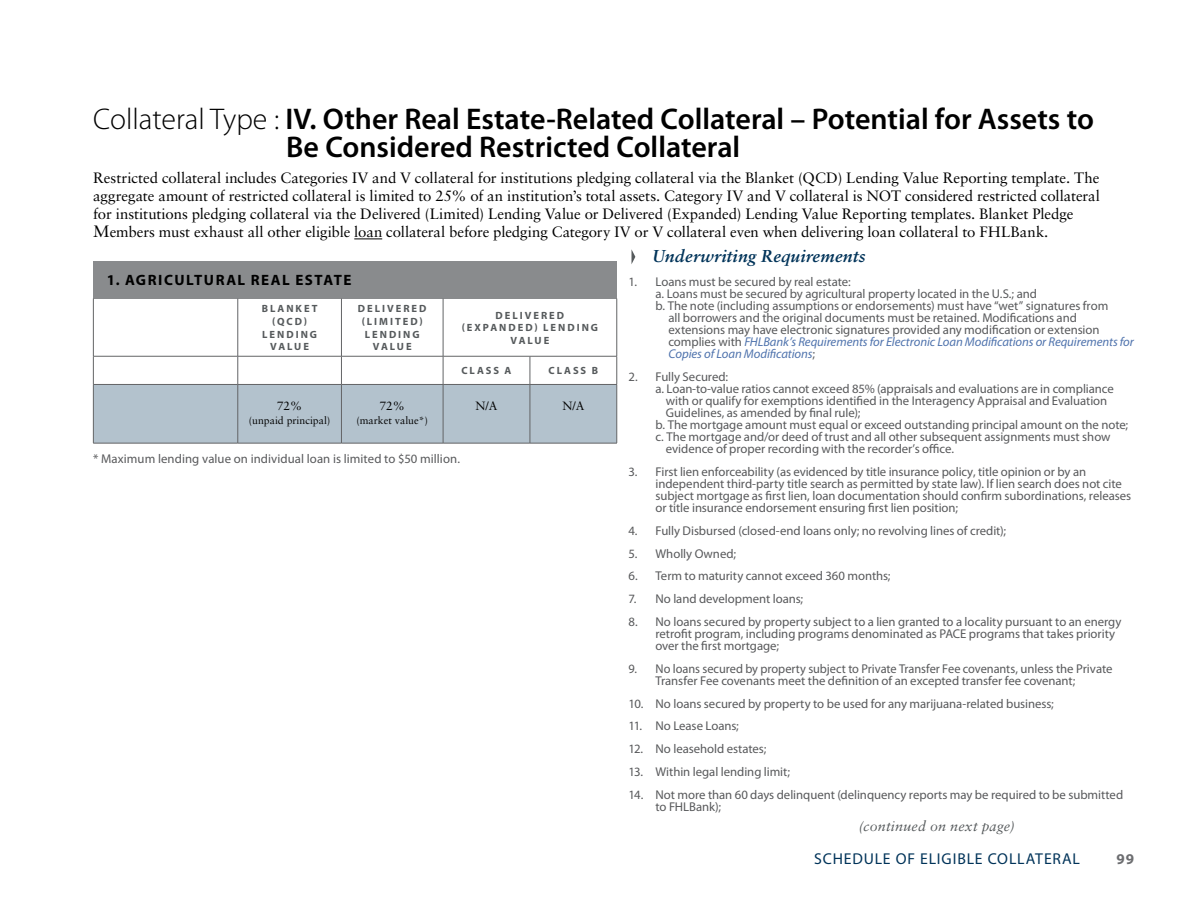
<style>
.page{position:relative;width:1188px;height:918px;background:#fff}
.page>*{position:absolute;margin:0;border:0;box-sizing:border-box;transform-origin:0 0}
.t1{font:600 30px/28.5px "Myriad Pro";color:#000}
.t2{font:italic 700 17.25px "Sabon LT Pro";letter-spacing:.01em;color:#003359}
.t3{font:15.75px "Myriad Pro";letter-spacing:.05em;color:#003359}
.t4{font:15px/18.3px "Sabon LT Pro";letter-spacing:-.005em;color:#000}
.t5{font:700 15px "Myriad Pro";letter-spacing:.095em;color:#000}
.t6{font:700 15px "Myriad Pro";color:#6d6e71}
.t7{font:italic 14.25px "Sabon LT Pro";letter-spacing:.015em;color:#565a5c}
.t8{font:12.75px/12px "Myriad Pro";letter-spacing:-.005em;color:#58595b}
.t9{font:italic 12.75px "Myriad Pro";letter-spacing:-.005em;color:#4f73ad}
.t10{font:12px "Sabon LT Pro";color:#000}
.t11{font:700 10.5px/12.6px "Myriad Pro";letter-spacing:.19em;color:#565a5c;text-align:center}
.t12{font:10.5px "Sabon LT Pro";color:#000}
.s1{font-weight:300}
.s2{font-size:16.5px}
.s3{font-style:normal;color:#58595b}
</style>
<div class="page">
<svg style="left:354px;top:239px;width:28px;height:1px"></svg>
<svg style="left:632px;top:250px;width:3px;height:13px"></svg>
<div style="left:93px;top:261px;width:524px;height:38px;background:#898b8d"></div>
<hr style="left:93px;top:299px;width:1px;height:57px;background:#636466">
<hr style="left:238px;top:299px;width:1px;height:57px;background:#636466">
<hr style="left:341px;top:299px;width:1px;height:57px;background:#636466">
<hr style="left:443px;top:299px;width:1px;height:57px;background:#636466">
<hr style="left:617px;top:299px;width:1px;height:57px;background:#636466">
<svg style="left:93px;top:356px;width:525px;height:87px"></svg>
<hr style="left:93px;top:384px;width:145px;height:1px;background:#636466">
<hr style="left:93px;top:385px;width:1px;height:58px;background:#636466">
<hr style="left:238px;top:384px;width:103px;height:1px;background:#636466">
<hr style="left:238px;top:385px;width:1px;height:58px;background:#636466">
<hr style="left:341px;top:384px;width:102px;height:1px;background:#636466">
<hr style="left:341px;top:385px;width:1px;height:58px;background:#636466">
<hr style="left:443px;top:384px;width:87px;height:1px;background:#636466">
<hr style="left:443px;top:385px;width:1px;height:58px;background:#636466">
<hr style="left:530px;top:384px;width:87px;height:1px;background:#636466">
<hr style="left:530px;top:385px;width:1px;height:58px;background:#636466">
<hr style="left:617px;top:385px;width:1px;height:58px;background:#636466">
<hr style="left:93px;top:443px;width:145px;height:1px;background:#636466">
<hr style="left:238px;top:443px;width:103px;height:1px;background:#636466">
<hr style="left:341px;top:443px;width:102px;height:1px;background:#636466">
<hr style="left:443px;top:443px;width:87px;height:1px;background:#636466">
<hr style="left:530px;top:443px;width:87px;height:1px;background:#636466">
<h1 class="t1" style="left:286px;top:105px;width:809px;text-indent:-193px"><span class="s1">Collateral Type :</span> IV. Other Real Estate-Related Collateral – Potential for Assets to<br>Be Considered Restricted Collateral</h1>
<p class="t4" style="left:93px;top:168px;width:1008px">Restricted collateral includes Categories IV and V collateral for institutions pledging collateral via the Blanket (QCD) Lending Value Reporting template. The aggregate amount of restricted collateral is limited to 25% of an institution’s total assets. Category IV and V collateral is NOT considered restricted collateral for institutions pledging collateral via the Delivered (Limited) Lending Value or Delivered (Expanded) Lending Value Reporting templates. Blanket Pledge <span class="s2">M</span>embers must exhaust all other eligible loan collateral before pledging Category IV or V collateral even when delivering loan collateral to FHLBank.</p>
<p class="t5" style="left:107px;top:272px;width:246px">1. AGRICULTURAL REAL ESTATE</p>
<p class="t11" style="left:262px;top:303px;width:57px">BLANKET (QCD)<br>LENDING<br>VALUE</p>
<p class="t11" style="left:358px;top:303px;width:70px">DELIVERED (LIMITED)<br>LENDING<br>VALUE</p>
<p class="t11" style="left:462px;top:309px;width:138px">DELIVERED (EXPANDED) LENDING<br>VALUE</p>
<p class="t11" style="left:461px;top:365px;width:52px">CLASS A</p>
<p class="t11" style="left:549px;top:365px;width:51px">CLASS B</p>
<p class="t10" style="left:277px;top:398px;width:27px">72%</p>
<p class="t12" style="left:249px;top:414px;width:83px">(unpaid principal)</p>
<p class="t10" style="left:476px;top:398px;width:23px">N/A</p>
<p class="t10" style="left:562px;top:398px;width:23px">N/A</p>
<p class="t10" style="left:380px;top:398px;width:27px">72%</p>
<p class="t12" style="left:356px;top:414px;width:73px">(market value*)</p>
<p class="t8" style="left:93px;top:453px;width:368px">* Maximum lending value on individual loan is limited to $50 million.</p>
<h2 class="t2" style="left:652px;top:246px;width:215px">Underwriting Requirements</h2>
<p class="t8" style="left:628px;top:276px;width:224px">1. Loans must be secured by real estate:</p>
<p class="t8" style="left:655px;top:288px;width:383px">a. Loans must be secured by agricultural property located in the U.S.; and</p>
<p class="t8" style="left:655px;top:300px;width:454px">b. The note (including assumptions or endorsements) must have “wet” signatures from</p>
<p class="t8" style="left:668px;top:312px;width:410px">all borrowers and the original documents must be retained. Modifications and</p>
<p class="t8" style="left:668px;top:324px;width:433px">extensions may have electronic signatures provided any modification or extension</p>
<p class="t9" style="left:668px;top:335px;width:467px"><span class="s3">complies with</span> FHLBank’s Requirements for Electronic Loan Modifications or Requirements for</p>
<p class="t9" style="left:669px;top:347px;width:148px">Copies of Loan Modifications<span class="s3">;</span></p>
<p class="t8" style="left:628px;top:371px;width:101px">2. Fully Secured:</p>
<p class="t8" style="left:655px;top:383px;width:460px">a. Loan-to-value ratios cannot exceed 85% (appraisals and evaluations are in compliance</p>
<p class="t8" style="left:666px;top:395px;width:443px">with or qualify for exemptions identified in the Interagency Appraisal and Evaluation</p>
<p class="t8" style="left:666px;top:407px;width:196px">Guidelines, as amended by final rule);</p>
<p class="t8" style="left:655px;top:419px;width:474px">b. The mortgage amount must equal or exceed outstanding principal amount on the note;</p>
<p class="t8" style="left:655px;top:431px;width:457px">c. The mortgage and/or deed of trust and all other subsequent assignments must show</p>
<p class="t8" style="left:666px;top:443px;width:290px">evidence of proper recording with the recorder’s office.</p>
<p class="t8" style="left:655px;top:466px;width:477px;text-indent:-27px">3. First lien enforceability (as evidenced by title insurance policy, title opinion or by an independent third-party title search as permitted by state law). If lien search does not cite subject mortgage as first lien, loan documentation should confirm subordinations, releases or title insurance endorsement ensuring first lien position;</p>
<p class="t8" style="left:628px;top:525px;width:379px">4. Fully Disbursed (closed-end loans only; no revolving lines of credit);</p>
<p class="t8" style="left:628px;top:548px;width:109px">5. Wholly Owned;</p>
<p class="t8" style="left:628px;top:570px;width:264px">6. Term to maturity cannot exceed 360 months;</p>
<p class="t8" style="left:628px;top:593px;width:176px">7. No land development loans;</p>
<p class="t8" style="left:655px;top:616px;width:467px;text-indent:-27px">8. No loans secured by property subject to a lien granted to a locality pursuant to an energy retrofit program, including programs denominated as PACE programs that takes priority over the first mortgage;</p>
<p class="t8" style="left:656px;top:663px;width:458px;text-indent:-27px">9. No loans secured by property subject to Private Transfer Fee covenants, unless the Private<br>Transfer Fee covenants meet the definition of an excepted transfer fee covenant;</p>
<p class="t8" style="left:628px;top:698px;width:427px">10. No loans secured by property to be used for any marijuana-related business;</p>
<p class="t8" style="left:628px;top:720px;width:112px">11. No Lease Loans;</p>
<p class="t8" style="left:628px;top:743px;width:139px">12. No leasehold estates;</p>
<p class="t8" style="left:628px;top:766px;width:163px">13. Within legal lending limit;</p>
<p class="t8" style="left:655px;top:789px;width:469px;text-indent:-27px">14. Not more than 60 days delinquent (delinquency reports may be required to be submitted to FHLBank);</p>
<p class="t7" style="left:859px;top:817px;width:158px">(continued on next page)</p>
<p class="t3" style="left:814px;top:850px;width:267px">SCHEDULE OF ELIGIBLE COLLATERAL</p>
<p class="t6" style="left:1116px;top:851px;width:19px">99</p>
</div>
